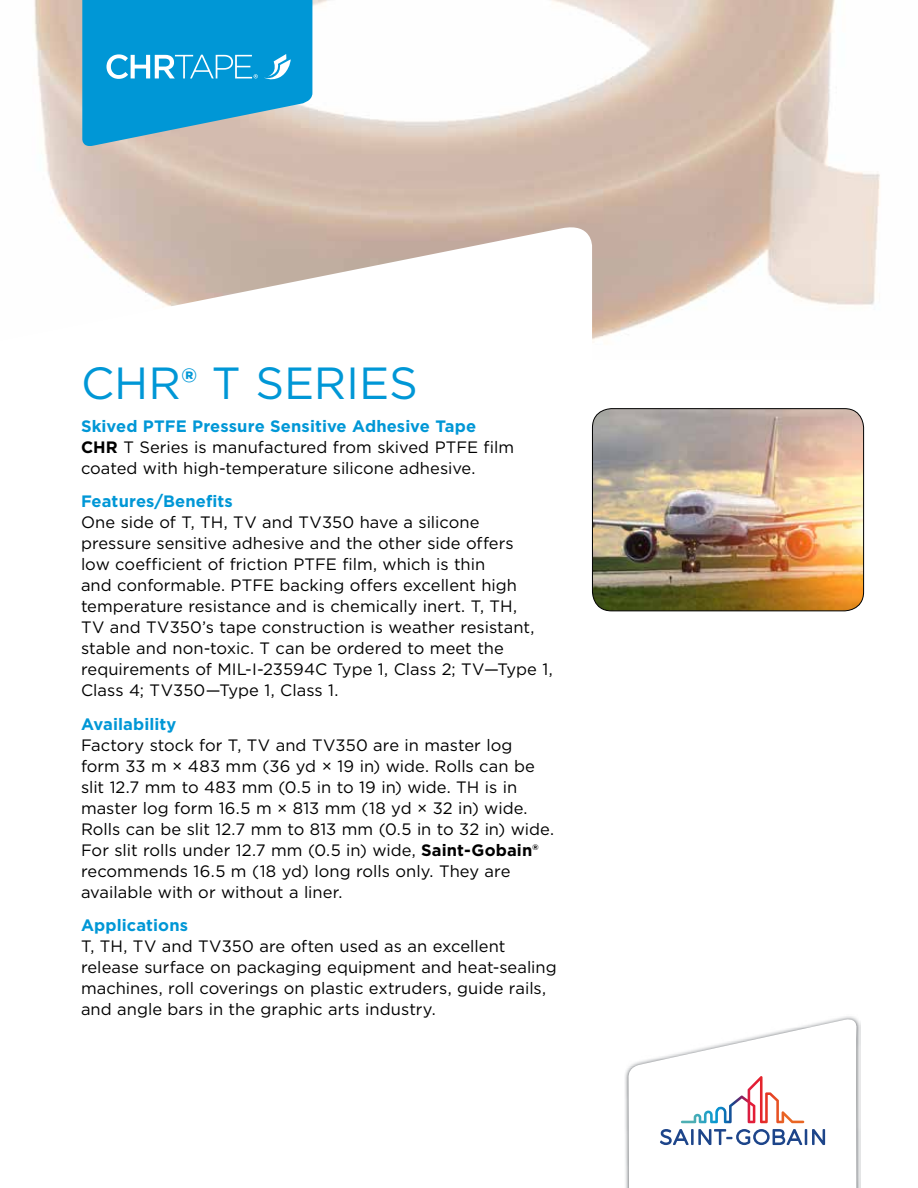
<style>
.page{position:relative;width:918px;height:1188px;background:#fff}
.page>*{position:absolute;margin:0;border:0;box-sizing:border-box;transform-origin:0 0}
.t1{font:45px "Gotham";color:#0097d6}
.t2{font:16.5px/21px "Gotham";color:#000}
.t3{font:700 16.5px "Gotham";letter-spacing:.005em;color:#0097d6}
.s1{font-weight:700;font-size:40.5px}
.s2{font-weight:700;color:#0097d6}
.s3{font-weight:700}
</style>
<div class="page">
<img style="left:625px;top:1019px;width:236px;height:169px">
<svg style="left:628px;top:1016px;width:229px;height:172px"></svg>
<img style="left:34px;top:0;width:846px;height:340px">
<svg style="left:34px;top:222px;width:558px;height:118px"></svg>
<svg style="left:82px;top:0;width:230px;height:148px;background:#2ca1d2"></svg>
<img style="left:592px;top:409px;width:272px;height:202px">
<div style="left:592px;top:408px;width:272px;height:203px;border:1px solid #000;border-radius:19px"></div>
<h1 class="t1" style="left:81px;top:354px;width:338px">CHR<span class="s1">®</span> T SERIES</h1>
<p class="t2" style="left:81px;top:415px;width:435px"><span class="s2">Skived PTFE Pressure Sensitive Adhesive Tape<br></span><span class="s3">CHR</span> T Series is manufactured from skived PTFE film coated with high-temperature silicone adhesive.</p>
<p class="t3" style="left:81px;top:491px;width:153px">Features/Benefits</p>
<p class="t2" style="left:81px;top:512px;width:473px">One side of T, TH, TV and TV350 have a silicone pressure sensitive adhesive and the other side offers<br>low coefficient of friction PTFE film, which is thin<br>and conformable. PTFE backing offers excellent high temperature resistance and is chemically inert. T, TH,<br>TV and TV350’s tape construction is weather resistant, stable and non-toxic. T can be ordered to meet the requirements of MIL-I-23594C Type 1, Class 2; TV—Type 1, Class 4; TV350—Type 1, Class 1.</p>
<p class="t3" style="left:81px;top:713px;width:97px">Availability</p>
<p class="t2" style="left:81px;top:734px;width:475px">Factory stock for T, TV and TV350 are in master log form 33 m × 483 mm (36 yd × 19 in) wide. Rolls can be slit 12.7 mm to 483 mm (0.5 in to 19 in) wide. TH is in master log form 16.5 m × 813 mm (18 yd × 32 in) wide.<br>Rolls can be slit 12.7 mm to 813 mm (0.5 in to 32 in) wide.<br>For slit rolls under 12.7 mm (0.5 in) wide, <span class="s3">Saint-Gobain® </span>recommends 16.5 m (18 yd) long rolls only. They are available with or without a liner.</p>
<p class="t3" style="left:81px;top:914px;width:109px">Applications</p>
<p class="t2" style="left:81px;top:935px;width:477px">T, TH, TV and TV350 are often used as an excellent release surface on packaging equipment and heat-sealing machines, roll coverings on plastic extruders, guide rails, and angle bars in the graphic arts industry.</p>
</div>
